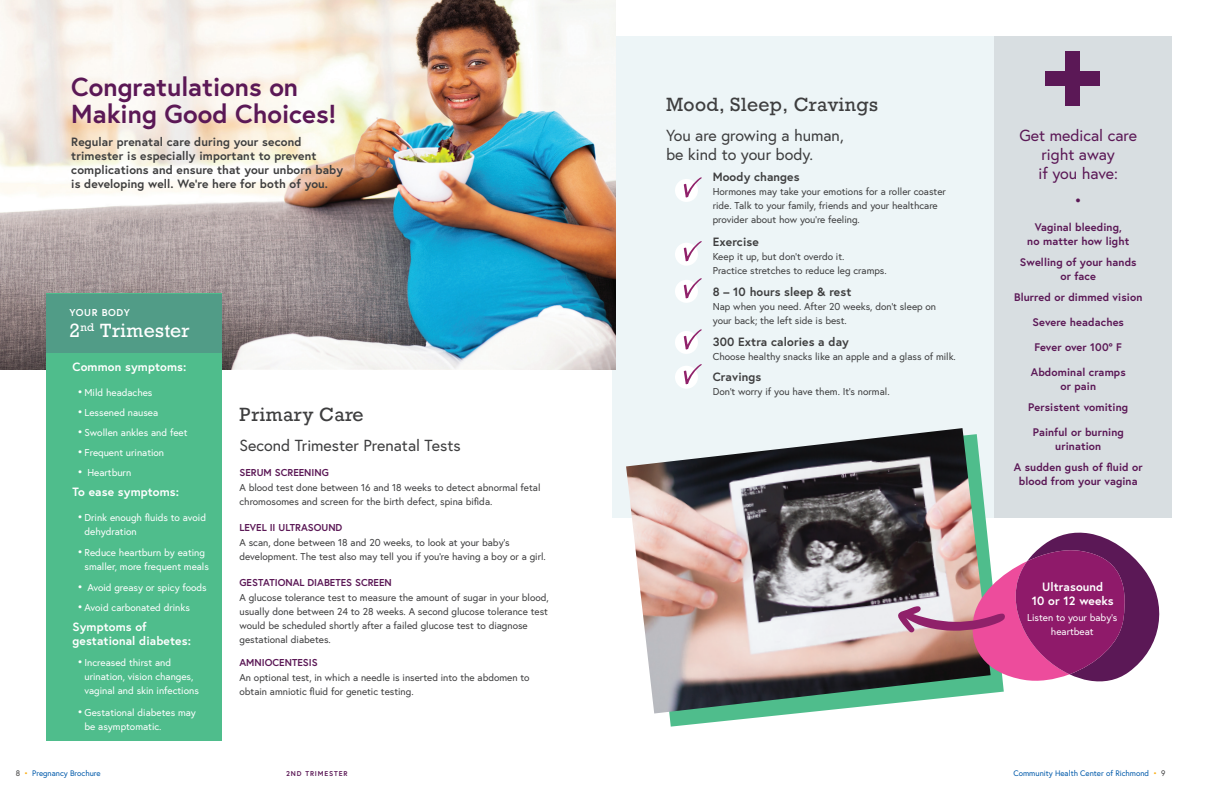
<style>
.page{position:relative;width:1224px;height:792px;background:#fff}
.page>*{position:absolute;margin:0;border:0;box-sizing:border-box;transform-origin:0 0}
.t1{font:700 26px/27px "Europa";color:#5b1856}
.t2{font:18px "Rockwell Nova";letter-spacing:.02em;color:#3e3e3f}
.t3{font:18px "Rockwell Nova";letter-spacing:.02em;color:#fff}
.t4{font:16px/19px "Europa";color:#3e3e3f}
.t5{font:16px/19px "Europa";color:#5b1856;text-align:center}
.t6{font:700 12px/14px "Europa";letter-spacing:.01em;color:#3e3e3f}
.t7{font:700 12px/14px "Europa";letter-spacing:.01em;color:#fff}
.t8{font:700 11px/14px "Europa";letter-spacing:.01em;color:#5b1856;text-align:center}
.t9{font:700 11px "Europa";letter-spacing:-.01em;color:#5b1856}
.t10{font:10px/14px "Europa";color:#3e3e3f}
.t11{font:10px/14px "Europa";color:#fff}
.t12{font:700 10px "Europa";color:#5b1856}
.t13{font:700 10px "Europa";letter-spacing:.06em;color:#fff}
.t14{font:8px "Europa";color:#015aaa}
.t15{font:700 7px "Europa";letter-spacing:.125em;color:#5b1856}
.s1{font-size:12px}
.s2{color:#3e3e3f}
.s3{color:#faaf18}
</style>
<div class="page">
<div style="left:993px;top:36px;width:179px;height:481px;background:#d8dee1"></div>
<div style="left:612px;top:36px;width:381px;height:481px;background:#edf5f7"></div>
<svg style="left:669px;top:434px;width:335px;height:293px"></svg>
<img style="left:626px;top:428px;width:365px;height:286px">
<img style="left:0;top:0;width:616px;height:369px">
<div style="left:1045px;top:71px;width:55px;height:15px;background:#5b1856"></div>
<div style="left:1066px;top:51px;width:14px;height:55px;background:#5b1856"></div>
<svg style="left:52px;top:57px;width:309px;height:153px"></svg>
<div style="left:46px;top:294px;width:176px;height:447px;background:#4fbd8c"></div>
<div style="left:46px;top:294px;width:176px;height:58px;background:#519c87"></div>
<div style="left:675px;top:179px;width:23px;height:23px;background:#fff;border-radius:50%"></div>
<svg style="left:684px;top:177px;width:18px;height:21px"></svg>
<div style="left:675px;top:243px;width:23px;height:23px;background:#fff;border-radius:50%"></div>
<svg style="left:684px;top:241px;width:18px;height:21px"></svg>
<div style="left:675px;top:280px;width:23px;height:23px;background:#fff;border-radius:50%"></div>
<svg style="left:684px;top:278px;width:18px;height:21px"></svg>
<div style="left:675px;top:331px;width:23px;height:23px;background:#fff;border-radius:50%"></div>
<svg style="left:684px;top:329px;width:18px;height:21px"></svg>
<div style="left:675px;top:366px;width:23px;height:23px;background:#fff;border-radius:50%"></div>
<svg style="left:684px;top:364px;width:18px;height:21px"></svg>
<svg style="left:897px;top:531px;width:263px;height:152px;background:#a05f85"></svg>
<p class="t1" style="left:71px;top:73px;width:267px">Congratulations on<br>Making Good Choices!</p>
<p class="t6" style="left:71px;top:134px;width:273px">Regular prenatal care during your second trimester is especially important to prevent complications and ensure that your unborn baby is developing well. We’re here for both of you.</p>
<p class="t13" style="left:69px;top:306px;width:62px">YOUR BODY</p>
<p class="t3" style="left:69px;top:319px;width:122px">2<sup>nd</sup> Trimester</p>
<p class="t7" style="left:73px;top:359px;width:115px">Common symptoms:</p>
<p class="t11" style="left:77px;top:385px;width:77px"><span class="s1">•</span> Mild headaches</p>
<p class="t11" style="left:77px;top:405px;width:83px"><span class="s1">•</span>Lessened nausea</p>
<p class="t11" style="left:77px;top:425px;width:112px"><span class="s1">•</span> Swollen ankles and feet</p>
<p class="t11" style="left:77px;top:445px;width:89px"><span class="s1">•</span> Frequent urination</p>
<p class="t11" style="left:77px;top:465px;width:56px"><span class="s1">•</span> Heartburn</p>
<p class="t7" style="left:73px;top:484px;width:108px">To ease symptoms:</p>
<p class="t11" style="left:85px;top:510px;width:123px;text-indent:-8px"><span class="s1">•</span>Drink enough fluids to avoid dehydration</p>
<p class="t11" style="left:85px;top:545px;width:126px;text-indent:-8px"><span class="s1">•</span> Reduce heartburn by eating smaller, more frequent meals</p>
<p class="t11" style="left:77px;top:580px;width:131px"><span class="s1">•</span> Avoid greasy or spicy foods</p>
<p class="t11" style="left:77px;top:600px;width:114px"><span class="s1">•</span>Avoid carbonated drinks</p>
<p class="t7" style="left:73px;top:619px;width:120px">Symptoms of gestational diabetes:</p>
<p class="t11" style="left:85px;top:655px;width:116px;text-indent:-8px"><span class="s1">•</span>Increased thirst and urination, vision changes, vaginal and skin infections</p>
<p class="t11" style="left:85px;top:705px;width:113px;text-indent:-8px"><span class="s1">•</span> Gestational diabetes may be asymptomatic.</p>
<p class="t2" style="left:240px;top:403px;width:126px">Primary Care</p>
<p class="t4" style="left:240px;top:436px;width:223px">Second Trimester Prenatal Tests</p>
<p class="t12" style="left:240px;top:466px;width:91px">SERUM SCREENING</p>
<p class="t10" style="left:240px;top:480px;width:303px">A blood test done between 16 and 18 weeks to detect abnormal fetal chromosomes and screen for the birth defect, spina bifida.</p>
<p class="t12" style="left:240px;top:521px;width:104px">LEVEL II ULTRASOUND</p>
<p class="t10" style="left:240px;top:535px;width:308px">A scan, done between 18 and 20 weeks, to look at your baby’s development. The test also may tell you if you’re having a boy or a girl.</p>
<p class="t12" style="left:240px;top:576px;width:154px">GESTATIONAL DIABETES SCREEN</p>
<p class="t10" style="left:240px;top:590px;width:311px">A glucose tolerance test to measure the amount of sugar in your blood, usually done between 24 to 28 weeks. A second glucose tolerance test would be scheduled shortly after a failed glucose test to diagnose gestational diabetes.</p>
<p class="t12" style="left:240px;top:656px;width:80px">AMNIOCENTESIS</p>
<p class="t10" style="left:240px;top:670px;width:292px">An optional test, in which a needle is inserted into the abdomen to obtain amniotic fluid for genetic testing.</p>
<p class="t2" style="left:666px;top:93px;width:214px">Mood, Sleep, Cravings</p>
<p class="t4" style="left:666px;top:126px;width:179px">You are growing a human, be kind to your body.</p>
<p class="t6" style="left:713px;top:169px;width:88px">Moody changes</p>
<p class="t10" style="left:713px;top:184px;width:235px">Hormones may take your emotions for a roller coaster ride. Talk to your family, friends and your healthcare provider about how you’re feeling.</p>
<p class="t6" style="left:713px;top:234px;width:48px">Exercise</p>
<p class="t10" style="left:713px;top:249px;width:176px">Keep it up, but don’t overdo it.<br>Practice stretches to reduce leg cramps.</p>
<p class="t6" style="left:713px;top:284px;width:140px">8 – 10 hours sleep &amp; rest</p>
<p class="t10" style="left:713px;top:299px;width:225px">Nap when you need. After 20 weeks, don’t sleep on your back; the left side is best.</p>
<p class="t6" style="left:713px;top:334px;width:138px">300 Extra calories a day</p>
<p class="t10" style="left:713px;top:349px;width:245px">Choose healthy snacks like an apple and a glass of milk.</p>
<p class="t6" style="left:713px;top:369px;width:50px">Cravings</p>
<p class="t10" style="left:713px;top:384px;width:178px">Don’t worry if you have them. It’s normal.</p>
<p class="t5" style="left:1019px;top:126px;width:119px">Get medical care right away<br>if you have:</p>
<p class="t5" style="left:1074px;top:191px;width:9px">•</p>
<p class="t8" style="left:1027px;top:220px;width:103px">Vaginal bleeding, no matter how light</p>
<p class="t8" style="left:1020px;top:255px;width:118px">Swelling of your hands or face</p>
<p class="t8" style="left:1014px;top:290px;width:130px">Blurred or dimmed vision</p>
<p class="t8" style="left:1033px;top:315px;width:93px">Severe headaches</p>
<p class="t9" style="left:1034px;top:340px;width:89px">Fever over 100° F</p>
<p class="t8" style="left:1031px;top:365px;width:96px">Abdominal cramps or pain</p>
<p class="t8" style="left:1028px;top:400px;width:101px">Persistent vomiting</p>
<p class="t8" style="left:1033px;top:425px;width:93px">Painful or burning urination</p>
<p class="t8" style="left:1014px;top:460px;width:130px">A sudden gush of fluid or blood from your vagina</p>
<p class="t7" style="left:1032px;top:579px;width:83px;text-align:center">Ultrasound<br>10 or 12 weeks</p>
<p class="t11" style="left:1027px;top:610px;width:92px;text-align:center">Listen to your baby’s heartbeat</p>
<p class="t14" style="left:16px;top:768px;width:86px"><span class="s2">8</span> <span class="s3">•</span> Pregnancy Brochure</p>
<p class="t14" style="left:1013px;top:768px;width:154px">Community Health Center of Richmond <span class="s3">•</span> <span class="s2">9</span></p>
<p class="t15" style="left:286px;top:769px;width:63px">2ND TRIMESTER</p>
</div>
